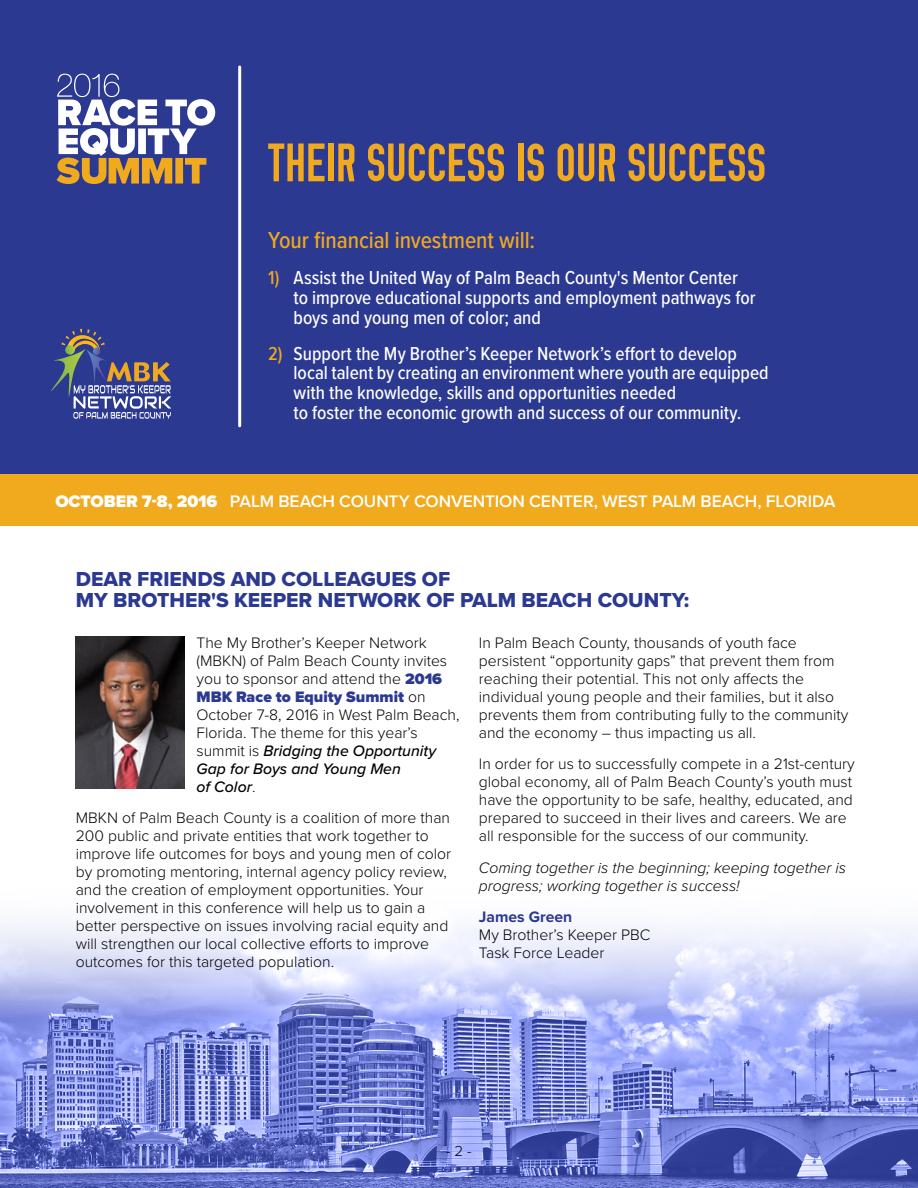
<style>
.page{position:relative;width:918px;height:1188px;background:#fff}
.page>*{position:absolute;margin:0;border:0;box-sizing:border-box;transform-origin:0 0}
.t1{font:54px "OSP DIN";letter-spacing:-.005em;color:#f1a91e}
.t2{font:500 24px "Proxima Nova Cond";letter-spacing:-.005em;color:#f1a91e}
.t3{font:21px/21px "Proxima Nova Extrabld";color:#2b3990}
.t4{font:500 19.5px/19.8px "Proxima Nova Cond";color:#fff}
.t5{font:600 17.4px "Proxima Nova";letter-spacing:-.005em;color:#fff}
.t6{font:300 15.75px/18px "Proxima Nova";color:#000}
.t7{font:italic 300 15.75px/18px "Proxima Nova";color:#000}
.t8{font:700 15.75px "Proxima Nova";color:#2b3990}
.t9{font:300 15px "Proxima Nova";color:#000}
.s1{color:#f1a91e}
.s2{font-weight:900}
.s3{font-weight:900;color:#2b3990}
.s4{font-weight:500;font-style:italic}
</style>
<div class="page">
<img style="left:0;top:785px;width:918px;height:403px">
<div style="left:0;top:0;width:918px;height:488px;background:#2b3990"></div>
<hr style="left:238px;top:67px;width:3px;height:359px;background:#fff">
<div style="left:0;top:474px;width:918px;height:52px;background:#f1a91e"></div>
<svg style="left:51px;top:329px;width:120px;height:90px"></svg>
<svg style="left:57px;top:74px;width:158px;height:110px"></svg>
<img style="left:76px;top:637px;width:109px;height:152px">
<h1 class="t1" style="left:268px;top:135px;width:499px">THEIR SUCCESS IS OUR SUCCESS</h1>
<h2 class="t2" style="left:268px;top:226px;width:268px">Your financial investment will:</h2>
<p class="t4" style="left:294px;top:268px;width:464px;text-indent:-25px"><span class="s1">1)</span> Assist the United Way of Palm Beach County's Mentor Center to improve educational supports and employment pathways for boys and young men of color; and</p>
<p class="t4" style="left:294px;top:344px;width:477px;text-indent:-25px"><span class="s1">2)</span> Support the My Brother’s Keeper Network’s effort to develop local talent by creating an environment where youth are equipped with the knowledge, skills and opportunities needed<br>to foster the economic growth and success of our community.</p>
<p class="t5" style="left:56px;top:491px;width:782px"><span class="s2">OCTOBER 7-8, 2016</span> PALM BEACH COUNTY CONVENTION CENTER, WEST PALM BEACH, FLORIDA</p>
<h3 class="t3" style="left:76px;top:570px;width:615px">DEAR FRIENDS AND COLLEAGUES OF<br>MY BROTHER'S KEEPER NETWORK OF PALM BEACH COUNTY:</h3>
<p class="t6" style="left:197px;top:634px;width:265px">The My Brother’s Keeper Network (MBKN) of Palm Beach County invites you to sponsor and attend the <span class="s3">2016<br>MBK Race to Equity Summit</span> on<br>October 7-8, 2016 in West Palm Beach,<br>Florida. The theme for this year’s summit is <span class="s4">Bridging the Opportunity<br>Gap for Boys and Young Men<br>of Color</span>.</p>
<p class="t6" style="left:76px;top:809px;width:377px">MBKN of Palm Beach County is a coalition of more than 200 public and private entities that work together to improve life outcomes for boys and young men of color by promoting mentoring, internal agency policy review, and the creation of employment opportunities. Your involvement in this conference will help us to gain a better perspective on issues involving racial equity and will strengthen our local collective efforts to improve outcomes for this targeted population.</p>
<p class="t6" style="left:479px;top:634px;width:371px">In Palm Beach County, thousands of youth face persistent “opportunity gaps” that prevent them from reaching their potential. This not only affects the individual young people and their families, but it also prevents them from contributing fully to the community and the economy – thus impacting us all.</p>
<p class="t6" style="left:479px;top:755px;width:377px">In order for us to successfully compete in a 21st-century global economy, all of Palm Beach County’s youth must have the opportunity to be safe, healthy, educated, and prepared to succeed in their lives and careers. We are all responsible for the success of our community.</p>
<p class="t7" style="left:479px;top:859px;width:369px">Coming together is the beginning; keeping together is progress; working together is success!</p>
<p class="t8" style="left:479px;top:908px;width:95px">James Green</p>
<p class="t6" style="left:479px;top:926px;width:173px">My Brother’s Keeper PBC<br>Task Force Leader</p>
<p class="t9" style="left:446px;top:1142px;width:27px">- 2 -</p>
</div>
